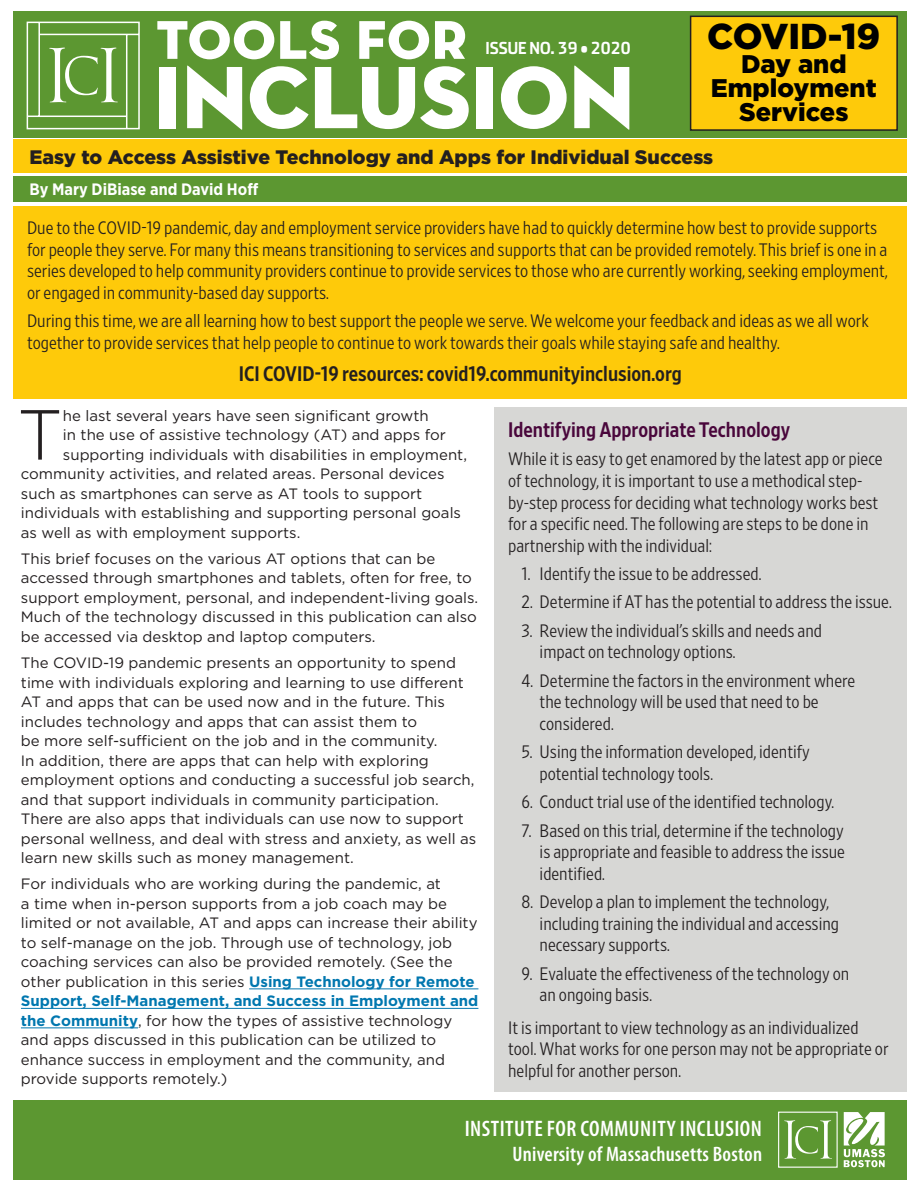
<style>
.page{position:relative;width:918px;height:1188px;background:#fff}
.page>*{position:absolute;margin:0;border:0;box-sizing:border-box;transform-origin:0 0}
.t1{font:90px "Neutra Disp Titling";color:#fff}
.t2{font:300 70.65px "Gotham HTF";color:#231f20}
.t3{font:55.5px "Neutra Disp Titling";letter-spacing:.02em;color:#fff}
.t4{font:900 36px "Gotham HTF";color:#000}
.t5{font:900 25.5px/24px "Gotham HTF";color:#000;text-align:center}
.t6{font:600 condensed 22.5px "Myriad Pro";letter-spacing:.02em;color:#fff}
.t7{font:21px "Retina Narrow Med";color:#231f20}
.t8{font:21px "Retina Narrow Med";color:#49063b}
.t9{font:600 condensed 21px "Myriad Pro";letter-spacing:.01em;color:#fff}
.t10{font:900 19.5px "Gotham HTF";color:#231f20}
.t11{font:300 18px/21.6px "Retina Narrow";color:#231f20}
.t12{font:700 16.5px "Gotham Narrow";color:#fff}
.t13{font:16.5px "Stainless Cond Bold Tab";color:#fff}
.t14{font:15px/19.5px "Gotham HTF";color:#231f20}
.s1{font-weight:700;color:#0077af}
</style>
<div class="page">
<div style="left:14px;top:140px;width:893px;height:33px;background:#feca0a"></div>
<div style="left:14px;top:11px;width:893px;height:126px;background:#5c9731"></div>
<div style="left:14px;top:1101px;width:893px;height:79px;background:#5c9731"></div>
<svg style="left:27px;top:22px;width:113px;height:107px"></svg>
<div style="left:14px;top:176px;width:893px;height:25px;background:#5c9731"></div>
<div style="left:778px;top:1112px;width:60px;height:56px;border:1px solid #fff"></div>
<svg style="left:784px;top:1120px;width:48px;height:39px"></svg>
<svg style="left:844px;top:1112px;width:41px;height:55px"></svg>
<div style="left:691px;top:16px;width:206px;height:114px;background:#feca0a"></div>
<div style="left:690px;top:16px;width:208px;height:115px;border:2px solid #231f20"></div>
<div style="left:14px;top:206px;width:893px;height:192px;background:#feca0a"></div>
<hr style="left:249px;top:989px;width:229px;height:1px;background:#0077af">
<hr style="left:21px;top:1008px;width:457px;height:1px;background:#0077af">
<hr style="left:21px;top:1028px;width:117px;height:1px;background:#0077af">
<div style="left:495px;top:407px;width:412px;height:685px;background:#d7d7d5"></div>
<p class="t3" style="left:156px;top:5px;width:312px">TOOLS FOR</p>
<p class="t13" style="left:486px;top:38px;width:146px">ISSUE NO. 39 • 2020</p>
<p class="t1" style="left:154px;top:41px;width:482px">INCLUSION</p>
<h1 class="t4" style="left:707px;top:16px;width:175px">COVID-19</h1>
<h1 class="t5" style="left:711px;top:52px;width:167px">Day and<br>Employment<br>Services</h1>
<p class="t10" style="left:30px;top:146px;width:685px">Easy to Access Assistive Technology and Apps for Individual Success</p>
<p class="t12" style="left:30px;top:179px;width:230px">By Mary DiBiase and David Hoff</p>
<p class="t11" style="left:27px;top:217px;width:862px">Due to the COVID-19 pandemic, day and employment service providers have had to quickly determine how best to provide supports for people they serve. For many this means transitioning to services and supports that can be provided remotely. This brief is one in a series developed to help community providers continue to provide services to those who are currently working, seeking employment, or engaged in community-based day supports.</p>
<p class="t11" style="left:27px;top:310px;width:843px">During this time, we are all learning how to best support the people we serve. We welcome your feedback and ideas as we all work together to provide services that help people to continue to work towards their goals while staying safe and healthy.</p>
<p class="t7" style="left:239px;top:360px;width:445px">ICI COVID-19 resources: covid19.communityinclusion.org</p>
<p class="t2" style="left:17px;top:396px;width:47px">T</p>
<p class="t14" style="left:63px;top:405px;width:367px">he last several years have seen significant growth</p>
<h2 class="t8" style="left:508px;top:416px;width:284px">Identifying Appropriate Technology</h2>
<p class="t11" style="left:508px;top:448px;width:376px">While it is easy to get enamored by the latest app or piece of technology, it is important to use a methodical step&shy;by-step process for deciding what technology works best for a specific need. The following are steps to be done in partnership with the individual:</p>
<p class="t11" style="left:522px;top:563px;width:241px">1. Identify the issue to be addressed.</p>
<p class="t11" style="left:522px;top:591px;width:372px">2. Determine if AT has the potential to address the issue.</p>
<p class="t11" style="left:540px;top:619px;width:284px;text-indent:-18px">3. Review the individual’s skills and needs and impact on technology options.</p>
<p class="t11" style="left:540px;top:669px;width:317px;text-indent:-18px">4. Determine the factors in the environment where the technology will be used that need to be considered.</p>
<p class="t11" style="left:540px;top:741px;width:272px;text-indent:-18px">5. Using the information developed, identify potential technology tools.</p>
<p class="t11" style="left:522px;top:791px;width:314px">6. Conduct trial use of the identified technology.</p>
<p class="t11" style="left:540px;top:819px;width:307px;text-align:justify;text-indent:-18px">7. Based on this trial, determine if the technology is appropriate and feasible to address the issue identified.</p>
<p class="t11" style="left:540px;top:891px;width:301px;text-indent:-18px">8. Develop a plan to implement the technology, including training the individual and accessing necessary supports.</p>
<p class="t11" style="left:540px;top:962px;width:311px;text-indent:-18px">9. Evaluate the effectiveness of the technology on an ongoing basis.</p>
<p class="t11" style="left:508px;top:1016px;width:382px">It is important to view technology as an individualized tool. What works for one person may not be appropriate or helpful for another person.</p>
<p class="t14" style="left:63px;top:425px;width:384px">in the use of assistive technology (AT) and apps for</p>
<p class="t14" style="left:63px;top:444px;width:406px">supporting individuals with disabilities in employment,</p>
<p class="t14" style="left:21px;top:464px;width:425px">community activities, and related areas. Personal devices</p>
<p class="t14" style="left:21px;top:483px;width:403px">such as smartphones can serve as AT tools to support</p>
<p class="t14" style="left:21px;top:503px;width:442px">individuals with establishing and supporting personal goals</p>
<p class="t14" style="left:21px;top:522px;width:281px">as well as with employment supports.</p>
<p class="t14" style="left:21px;top:549px;width:459px">This brief focuses on the various AT options that can be accessed through smartphones and tablets, often for free, to support employment, personal, and independent-living goals.<br>Much of the technology discussed in this publication can also be accessed via desktop and laptop computers.</p>
<p class="t14" style="left:21px;top:653px;width:457px">The COVID-19 pandemic presents an opportunity to spend time with individuals exploring and learning to use different AT and apps that can be used now and in the future. This includes technology and apps that can assist them to<br>be more self-sufficient on the job and in the community.<br>In addition, there are apps that can help with exploring employment options and conducting a successful job search, and that support individuals in community participation.<br>There are also apps that individuals can use now to support personal wellness, and deal with stress and anxiety, as well as learn new skills such as money management.</p>
<p class="t14" style="left:21px;top:874px;width:459px">For individuals who are working during the pandemic, at<br>a time when in-person supports from a job coach may be limited or not available, AT and apps can increase their ability to self-manage on the job. Through use of technology, job coaching services can also be provided remotely. (See the other publication in this series <span class="s1">Using Technology for Remote Support, Self-Management, and Success in Employment and the Community</span>, for how the types of assistive technology and apps discussed in this publication can be utilized to enhance success in employment and the community, and provide supports remotely.)</p>
<p class="t6" style="left:465px;top:1116px;width:299px">INSTITUTE FOR COMMUNITY INCLUSION</p>
<p class="t9" style="left:513px;top:1143px;width:251px">University of Massachusetts Boston</p>
</div>
